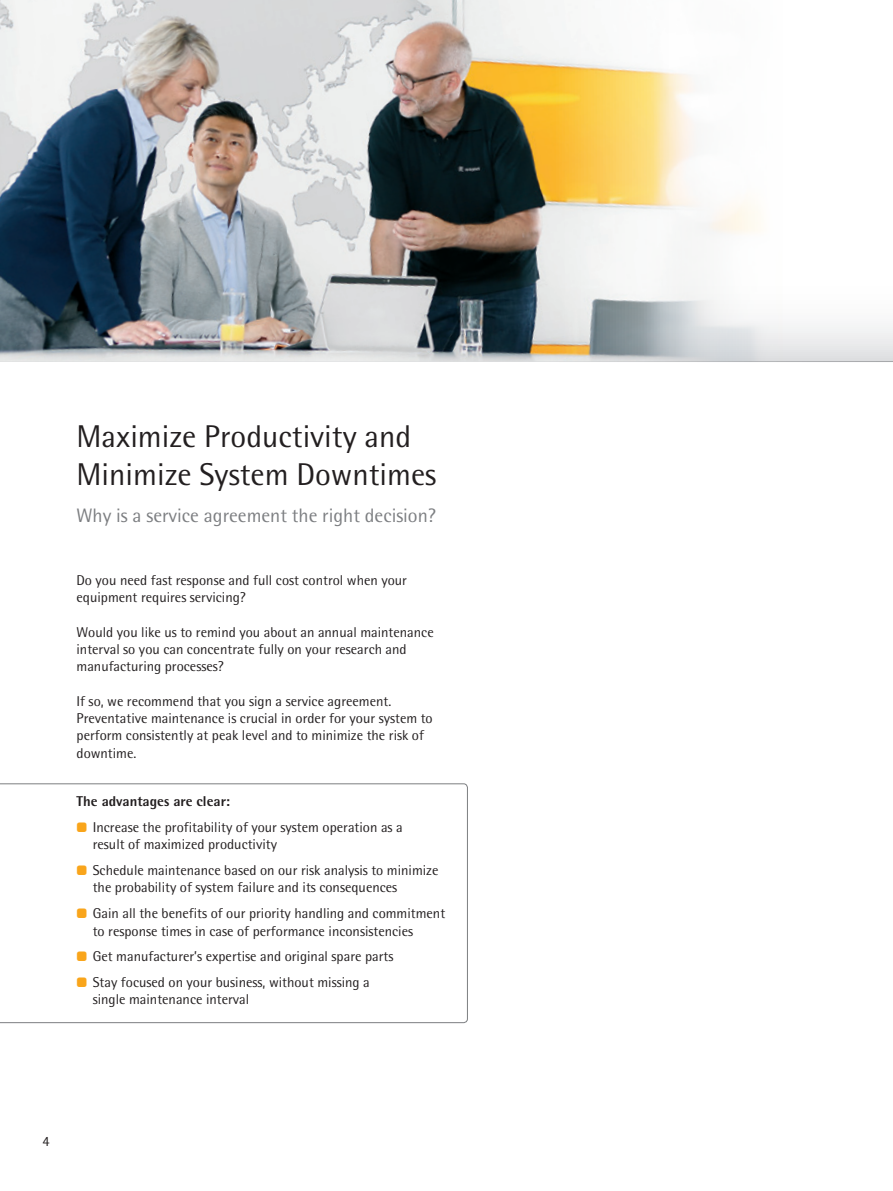
<style>
.page{position:relative;width:893px;height:1191px;background:#fff}
.page>*{position:absolute;margin:0;border:0;box-sizing:border-box;transform-origin:0 0}
.t1{font:31.5px/37.5px "Sartorius Rotis Sans 2013";color:#231f20}
.t2{font:19.5px "Sartorius Rotis Sans 2013";color:#7c7e81}
.t3{font:14.25px/17.2px "Sartorius Rotis Sans 2013";color:#231f20}
.t4{font:800 14.25px "Sartorius Rotis Sans 2013";color:#231f20}
.s1{color:#f9a51b}
</style>
<div class="page">
<svg style="left:782px;top:323px;width:111px;height:38px"></svg>
<hr style="left:517px;top:361px;width:376px;height:1px;background:#7c7e81">
<img style="left:0;top:0;width:782px;height:361px">
<svg style="left:0;top:783px;width:468px;height:240px"></svg>
<h1 class="t1" style="left:77px;top:417px;width:361px">Maximize Productivity and<br>Minimize System Downtimes</h1>
<h2 class="t2" style="left:77px;top:503px;width:361px">Why is a service agreement the right decision?</h2>
<p class="t3" style="left:77px;top:571px;width:332px">Do you need fast response and full cost control when your equipment requires servicing?</p>
<p class="t3" style="left:77px;top:623px;width:359px">Would you like us to remind you about an annual maintenance interval so you can concentrate fully on your research and manufacturing processes?</p>
<p class="t3" style="left:77px;top:692px;width:358px">If so, we recommend that you sign a service agreement.<br>Preventative maintenance is crucial in order for your system to perform consistently at peak level and to minimize the risk of downtime.</p>
<p class="t4" style="left:77px;top:792px;width:155px">The advantages are clear:</p>
<p class="t3" style="left:93px;top:818px;width:311px;text-indent:-16px"><span class="s1">●</span> Increase the profitability of your system operation as a result of maximized productivity</p>
<p class="t3" style="left:93px;top:861px;width:347px;text-indent:-16px"><span class="s1">●</span> Schedule maintenance based on our risk analysis to minimize the probability of system failure and its consequences</p>
<p class="t3" style="left:93px;top:904px;width:354px;text-indent:-16px"><span class="s1">●</span> Gain all the benefits of our priority handling and commitment to response times in case of performance inconsistencies</p>
<p class="t3" style="left:77px;top:947px;width:318px"><span class="s1">●</span> Get manufacturer’s expertise and original spare parts</p>
<p class="t3" style="left:93px;top:973px;width:279px;text-indent:-16px"><span class="s1">●</span> Stay focused on your business, without missing a single maintenance interval</p>
<p class="t3" style="left:43px;top:1132px;width:9px">4</p>
</div>
